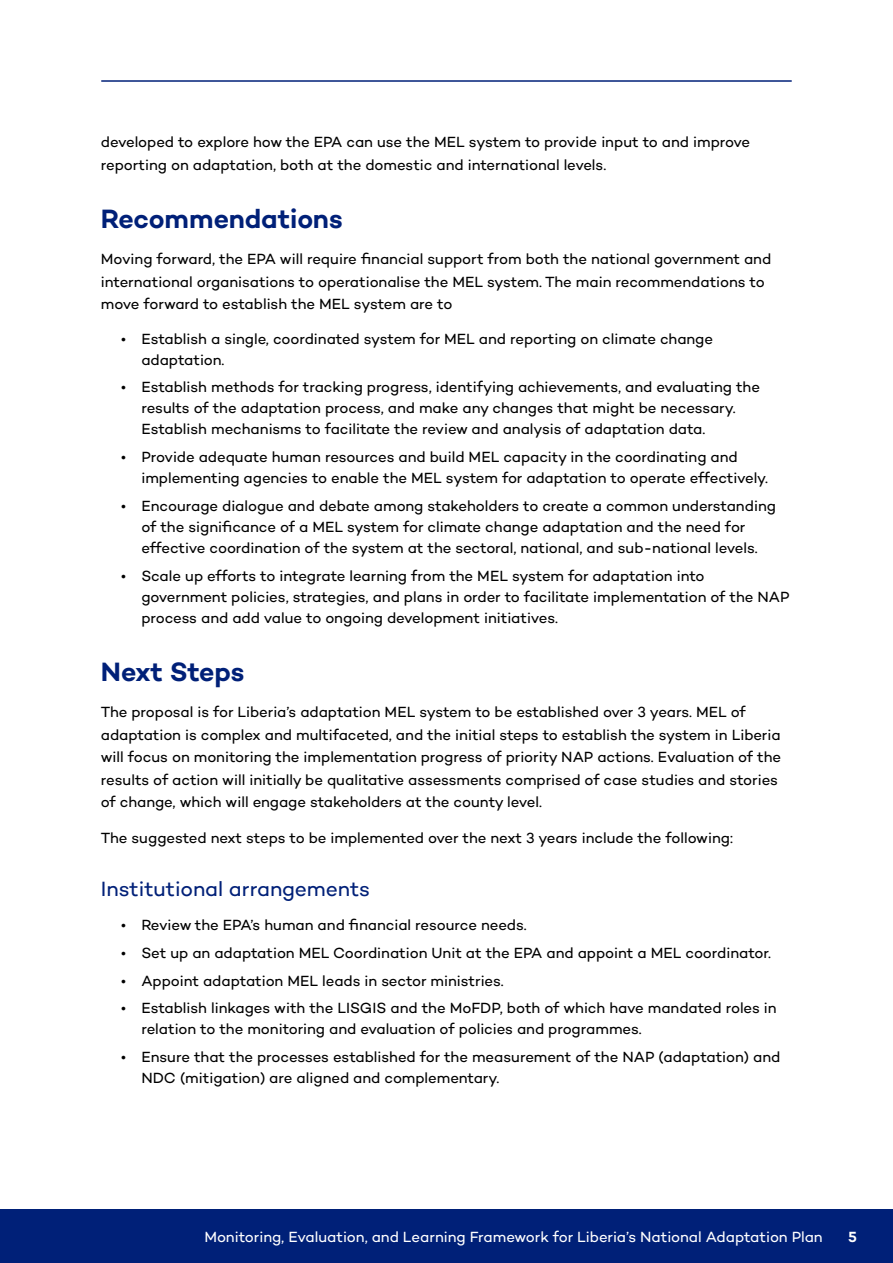
<style>
.page{position:relative;width:893px;height:1263px;background:#fff}
.page>*{position:absolute;margin:0;border:0;box-sizing:border-box;transform-origin:0 0}
.t1{font:600 27px "Campton";letter-spacing:-.005em;color:#002078}
.t2{font:21px "Campton";letter-spacing:-.005em;color:#002078}
.t3{font:15px/21px "Campton";letter-spacing:-.005em;color:#000}
.t4{font:15px "Campton";letter-spacing:-.005em;color:#fff}
.t5{font:600 15px "Campton";color:#fff}
</style>
<div class="page">
<hr style="left:101px;top:80px;width:691px;height:2px;background:#002078">
<div style="left:0;top:1209px;width:893px;height:54px;background:#002078"></div>
<p class="t3" style="left:101px;top:130px;width:651px;line-height:22.5px">developed to explore how the EPA can use the MEL system to provide input to and improve reporting on adaptation, both at the domestic and international levels.</p>
<h1 class="t1" style="left:101px;top:202px;width:244px">Recommendations</h1>
<p class="t3" style="left:101px;top:247px;width:672px;line-height:22.5px">Moving forward, the EPA will require financial support from both the national government and international organisations to operationalise the MEL system. The main recommendations to move forward to establish the MEL system are to</p>
<p class="t3" style="left:141px;top:328px;width:573px;text-indent:-20px">• Establish a single, coordinated system for MEL and reporting on climate change adaptation.</p>
<p class="t3" style="left:141px;top:376px;width:620px;text-indent:-20px">• Establish methods for tracking progress, identifying achievements, and evaluating the results of the adaptation process, and make any changes that might be necessary.<br>Establish mechanisms to facilitate the review and analysis of adaptation data.</p>
<p class="t3" style="left:141px;top:446px;width:628px;text-indent:-20px">• Provide adequate human resources and build MEL capacity in the coordinating and implementing agencies to enable the MEL system for adaptation to operate effectively.</p>
<p class="t3" style="left:141px;top:495px;width:636px;text-indent:-20px">• Encourage dialogue and debate among stakeholders to create a common understanding of the significance of a MEL system for climate change adaptation and the need for effective coordination of the system at the sectoral, national, and sub-national levels.</p>
<p class="t3" style="left:141px;top:565px;width:650px;text-indent:-20px">• Scale up efforts to integrate learning from the MEL system for adaptation into government policies, strategies, and plans in order to facilitate implementation of the NAP process and add value to ongoing development initiatives.</p>
<h1 class="t1" style="left:101px;top:655px;width:145px">Next Steps</h1>
<p class="t3" style="left:101px;top:700px;width:682px;line-height:22.5px">The proposal is for Liberia’s adaptation MEL system to be established over 3 years. MEL of adaptation is complex and multifaceted, and the initial steps to establish the system in Liberia will focus on monitoring the implementation progress of priority NAP actions. Evaluation of the results of action will initially be qualitative assessments comprised of case studies and stories of change, which will engage stakeholders at the county level.</p>
<p class="t3" style="left:101px;top:827px;width:633px">The suggested next steps to be implemented over the next 3 years include the following:</p>
<h2 class="t2" style="left:101px;top:875px;width:271px">Institutional arrangements</h2>
<p class="t3" style="left:121px;top:914px;width:407px">• Review the EPA’s human and financial resource needs.</p>
<p class="t3" style="left:121px;top:942px;width:652px">• Set up an adaptation MEL Coordination Unit at the EPA and appoint a MEL coordinator.</p>
<p class="t3" style="left:121px;top:970px;width:384px">• Appoint adaptation MEL leads in sector ministries.</p>
<p class="t3" style="left:141px;top:997px;width:637px;text-indent:-20px">• Establish linkages with the LISGIS and the MoFDP, both of which have mandated roles in relation to the monitoring and evaluation of policies and programmes.</p>
<p class="t3" style="left:141px;top:1046px;width:640px;text-indent:-20px">• Ensure that the processes established for the measurement of the NAP (adaptation) and<br>NDC (mitigation) are aligned and complementary.</p>
<p class="t4" style="left:204px;top:1227px;width:620px">Monitoring, Evaluation, and Learning Framework for Liberia’s National Adaptation Plan</p>
<p class="t5" style="left:848px;top:1227px;width:10px">5</p>
</div>
